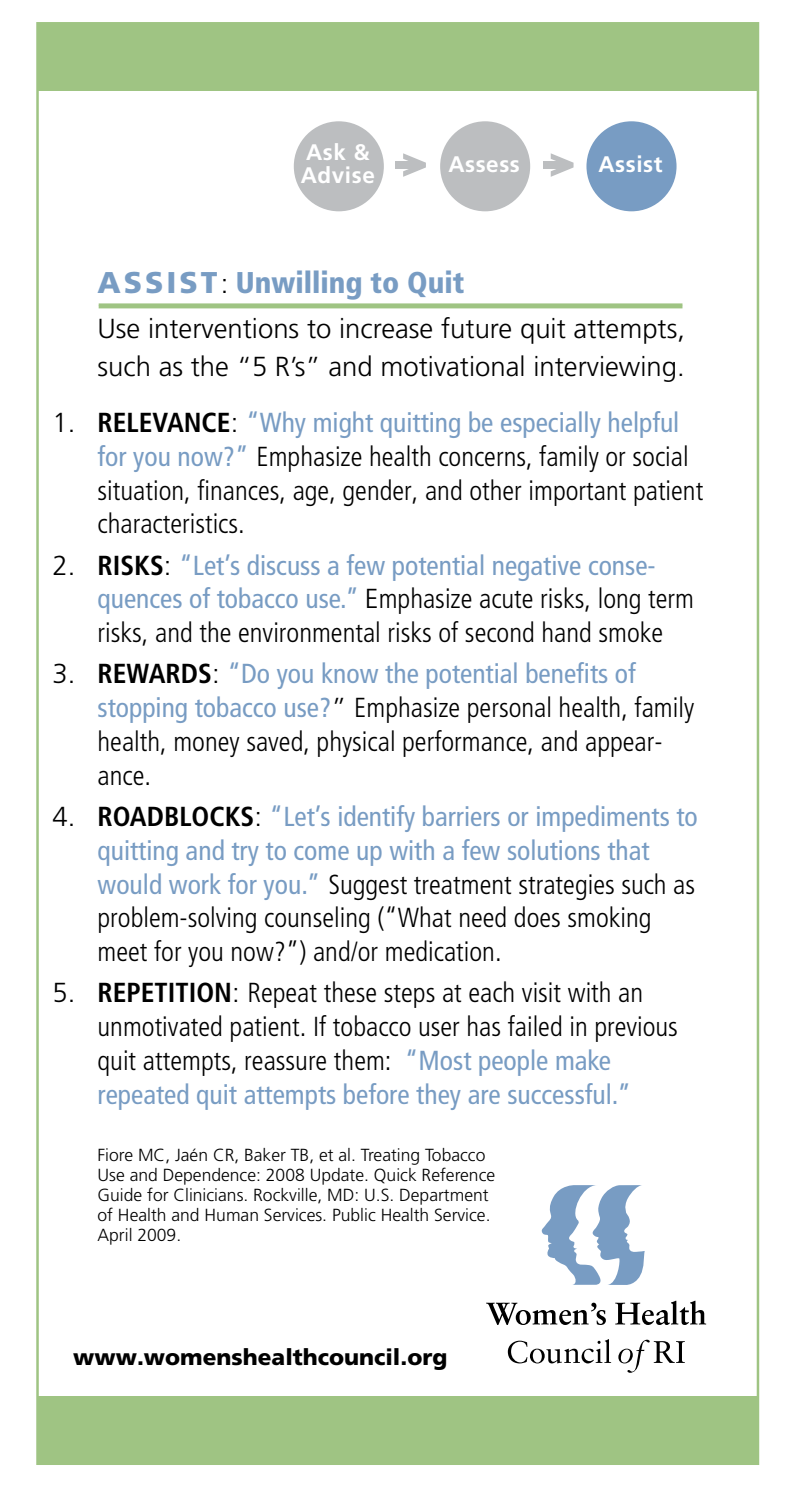
<style>
.page{position:relative;width:788px;height:1508px;background:#fff}
.page>*{position:absolute;margin:0;border:0;box-sizing:border-box;transform-origin:0 0}
.t1{font:900 condensed 30px "Frutiger";color:#789cc3}
.t2{font:300 condensed 27.5px/33.8px "Frutiger";color:#000}
.t3{font:300 27.5px/37.5px "Frutiger";color:#000}
.t4{font:900 22.5px "Frutiger";color:#000}
.t5{font:700 22.5px/22.5px "Frutiger";letter-spacing:.025em;color:#fff}
.t6{font:300 17.5px/20px "Frutiger";color:#000}
.s1{font-stretch:normal}
.s2{font-weight:300;font-stretch:normal;font-size:27.5px;color:#000}
.s3{font-weight:700}
.s4{font-weight:400;color:#789cc3}
</style>
<div class="page">
<div style="left:38px;top:23px;width:720px;height:68px;background:#9fc483"></div>
<div style="left:38px;top:1396px;width:720px;height:67px;background:#9fc483"></div>
<svg style="left:486px;top:1302px;width:119px;height:23px"></svg>
<svg style="left:615px;top:1300px;width:91px;height:25px"></svg>
<svg style="left:508px;top:1339px;width:103px;height:24px"></svg>
<svg style="left:618px;top:1339px;width:66px;height:33px"></svg>
<svg style="left:541px;top:1185px;width:103px;height:100px"></svg>
<div style="left:99px;top:303px;width:583px;height:5px;background:#9fc483"></div>
<div style="left:543px;top:161px;width:23px;height:8px;background:#bcbec0"></div>
<svg style="left:550px;top:153px;width:23px;height:24px"></svg>
<div style="left:395px;top:161px;width:24px;height:8px;background:#bcbec0"></div>
<svg style="left:403px;top:153px;width:23px;height:24px"></svg>
<div style="left:294px;top:121px;width:90px;height:90px;background:#bcbec0;border-radius:50%"></div>
<div style="left:440px;top:121px;width:90px;height:90px;background:#bcbec0;border-radius:50%"></div>
<div style="left:586px;top:121px;width:90px;height:90px;background:#789cc3;border-radius:50%"></div>
<p class="t5" style="left:301px;top:141px;width:76px">Ask &amp;<br>Advise</p>
<p class="t5" style="left:448px;top:152px;width:73px">Assess</p>
<p class="t5" style="left:598px;top:152px;width:66px">Assist</p>
<p class="t1" style="left:98px;top:265px;width:368px"><span class="s1">ASSIST</span><span class="s2">:</span> Unwilling to Quit</p>
<p class="t3" style="left:97px;top:310px;width:589px">Use interventions to increase future quit attempts, such as the “5 R’s” and motivational interviewing.</p>
<p class="t2" style="left:97px;top:406px;width:607px;text-indent:-45px"><span class="s1">1.</span> <span class="s3">RELEVANCE</span><span class="s1">:</span> <span class="s4">“Why might quitting be especially helpful for you now?”</span> Emphasize health concerns, family or social situation, finances, age, gender, and other important patient characteristics.</p>
<p class="t2" style="left:97px;top:549px;width:598px;text-indent:-45px"><span class="s1">2.</span> <span class="s3">RISKS</span><span class="s1">:</span> <span class="s4">“Let’s discuss a few potential negative conse&shy;quences of tobacco use.”</span> <span class="s1">E</span>mphasize acute risks, long term risks, and the environmental risks of second hand smoke</p>
<p class="t2" style="left:97px;top:657px;width:598px;text-indent:-45px"><span class="s1">3.</span> <span class="s3">REWARDS</span><span class="s1">:</span> <span class="s4">“Do you know the potential benefits of stopping tobacco use?</span><span class="s1">”</span> Emphasize personal health, family health, money saved, physical performance, and appear&shy;ance.</p>
<p class="t2" style="left:97px;top:800px;width:601px;text-indent:-45px"><span class="s1">4.</span> <span class="s3">ROADBLOCKS</span><span class="s1">:</span> <span class="s4">“Let’s identify barriers or impediments to quitting and try to come up with a few solutions that would work for you.”</span> Suggest treatment strategies such as problem-solving counseling (“What need does smoking meet for you now?”) and/or medication.</p>
<p class="t2" style="left:97px;top:976px;width:582px;text-indent:-45px"><span class="s1">5.</span> <span class="s3">REPETITION</span><span class="s1">:</span> Repeat these steps at each visit with an unmotivated patient. If tobacco user has failed in previous quit attempts, reassure them: <span class="s4">“Most people make repeated quit attempts before they are successful.”</span></p>
<p class="t6" style="left:97px;top:1145px;width:399px">Fiore MC, Jaén CR, Baker TB, et al. Treating Tobacco Use and Dependence: 2008 Update. Quick Reference Guide for Clinicians. Rockville, MD: U.S. Department of Health and Human Services. Public Health Service.<br>April 2009.</p>
<p class="t4" style="left:73px;top:1343px;width:375px">www.womenshealthcouncil.org</p>
</div>
